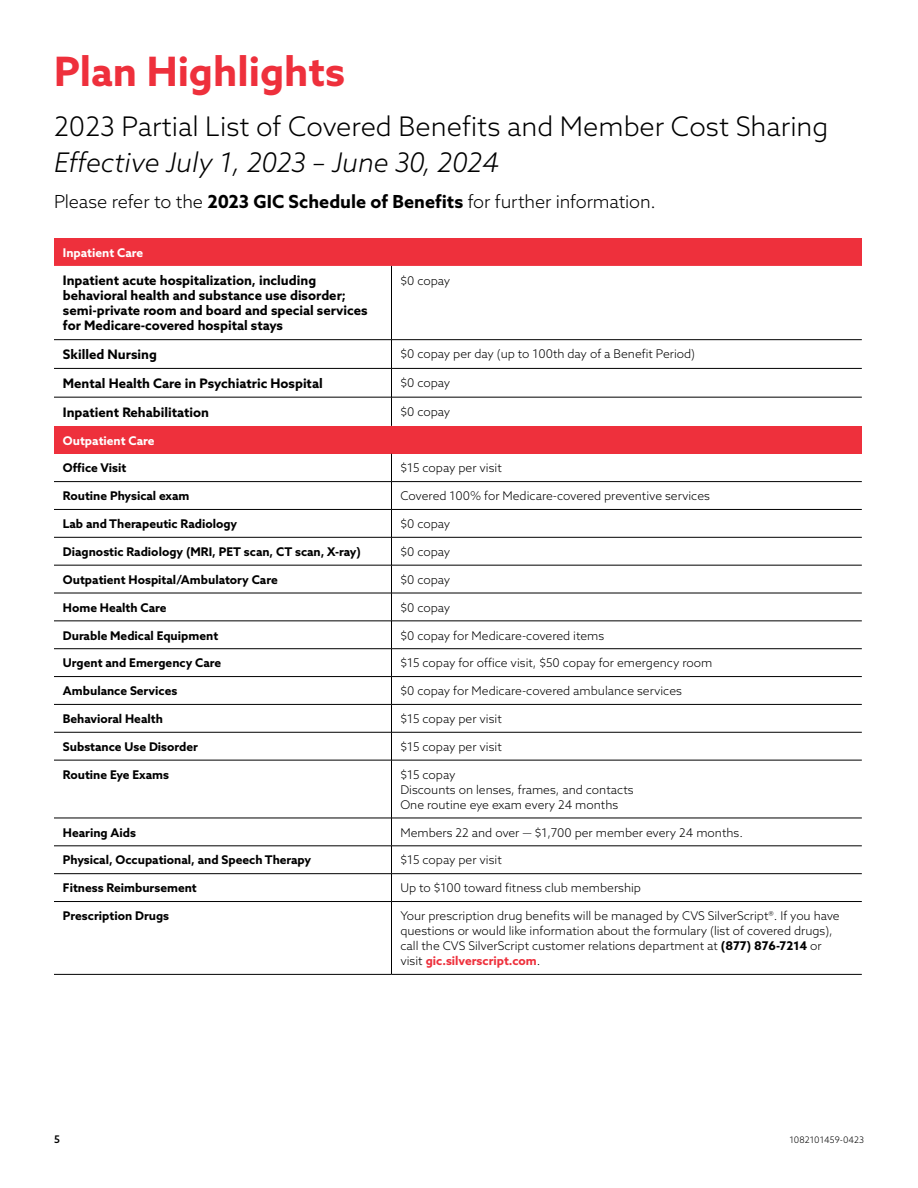
<style>
.page{position:relative;width:918px;height:1188px;background:#fff}
.page>*{position:absolute;margin:0;border:0;box-sizing:border-box;transform-origin:0 0}
.t1{font:700 40.5px "Azo Sans";color:#ee303c}
.t2{font:300 27px "Azo Sans";color:#000}
.t3{font:italic 300 27px "Azo Sans";color:#000}
.t4{font:300 18px "Azo Sans";letter-spacing:-.01em;color:#000}
.t5{font:700 13.2px/15px "Azo Sans";color:#000}
.t6{font:300 12px/15px "Azo Sans";color:#000}
.t7{font:700 12px "Azo Sans";color:#000}
.t8{font:700 12px "Azo Sans";color:#fff}
.t9{font:500 10.5px "Azo Sans";color:#000}
.t10{font:300 9px "Azo Sans";color:#000}
.s1{font-weight:700}
.s2{font-weight:700;color:#ee303c}
</style>
<div class="page">
<div style="left:54px;top:238px;width:808px;height:28px;background:#ee303c"></div>
<svg style="left:54px;top:340px;width:808px;height:634px"></svg>
<div style="left:54px;top:426px;width:808px;height:28px;background:#ee303c"></div>
<svg style="left:391px;top:454px;width:1px;height:306px"></svg>
<hr style="left:391px;top:760px;width:1px;height:58px;background:#000">
<svg style="left:391px;top:819px;width:1px;height:82px"></svg>
<hr style="left:391px;top:902px;width:1px;height:72px;background:#000">
<hr style="left:54px;top:481px;width:338px;height:1px;background:#000">
<hr style="left:392px;top:481px;width:470px;height:1px;background:#000">
<hr style="left:54px;top:509px;width:338px;height:1px;background:#000">
<hr style="left:392px;top:509px;width:470px;height:1px;background:#000">
<hr style="left:391px;top:266px;width:1px;height:74px;background:#000">
<hr style="left:54px;top:339px;width:338px;height:1px;background:#000">
<hr style="left:392px;top:339px;width:470px;height:1px;background:#000">
<hr style="left:54px;top:368px;width:338px;height:1px;background:#000">
<hr style="left:392px;top:368px;width:470px;height:1px;background:#000">
<hr style="left:54px;top:397px;width:338px;height:1px;background:#000">
<hr style="left:392px;top:397px;width:470px;height:1px;background:#000">
<svg style="left:391px;top:340px;width:1px;height:86px"></svg>
<hr style="left:54px;top:537px;width:338px;height:1px;background:#000">
<hr style="left:392px;top:537px;width:470px;height:1px;background:#000">
<hr style="left:54px;top:565px;width:338px;height:1px;background:#000">
<hr style="left:392px;top:565px;width:470px;height:1px;background:#000">
<hr style="left:54px;top:593px;width:338px;height:1px;background:#000">
<hr style="left:392px;top:593px;width:470px;height:1px;background:#000">
<hr style="left:54px;top:621px;width:338px;height:1px;background:#000">
<hr style="left:392px;top:621px;width:470px;height:1px;background:#000">
<hr style="left:54px;top:648px;width:338px;height:1px;background:#000">
<hr style="left:392px;top:648px;width:470px;height:1px;background:#000">
<hr style="left:54px;top:676px;width:338px;height:1px;background:#000">
<hr style="left:392px;top:676px;width:470px;height:1px;background:#000">
<hr style="left:54px;top:704px;width:338px;height:1px;background:#000">
<hr style="left:392px;top:704px;width:470px;height:1px;background:#000">
<hr style="left:54px;top:732px;width:338px;height:1px;background:#000">
<hr style="left:392px;top:732px;width:470px;height:1px;background:#000">
<hr style="left:54px;top:760px;width:338px;height:1px;background:#000">
<hr style="left:392px;top:760px;width:470px;height:1px;background:#000">
<hr style="left:54px;top:818px;width:338px;height:1px;background:#000">
<hr style="left:392px;top:818px;width:470px;height:1px;background:#000">
<hr style="left:54px;top:846px;width:338px;height:1px;background:#000">
<hr style="left:392px;top:846px;width:470px;height:1px;background:#000">
<hr style="left:54px;top:873px;width:338px;height:1px;background:#000">
<hr style="left:392px;top:873px;width:470px;height:1px;background:#000">
<hr style="left:54px;top:901px;width:338px;height:1px;background:#000">
<hr style="left:392px;top:901px;width:470px;height:1px;background:#000">
<hr style="left:54px;top:974px;width:338px;height:1px;background:#000">
<hr style="left:392px;top:974px;width:470px;height:1px;background:#000">
<h1 class="t1" style="left:54px;top:45px;width:293px">Plan Highlights</h1>
<h2 class="t2" style="left:54px;top:108px;width:776px">2023 Partial List of Covered Benefits and Member Cost Sharing</h2>
<h2 class="t3" style="left:54px;top:144px;width:446px">Effective July 1, 2023 – June 30, 2024</h2>
<h3 class="t4" style="left:54px;top:189px;width:603px">Please refer to the <span class="s1">2023 GIC Schedule of Benefits</span> for further information.</h3>
<p class="t8" style="left:63px;top:244px;width:82px">Inpatient Care</p>
<p class="t5" style="left:63px;top:273px;width:306px">Inpatient acute hospitalization, including behavioral health and substance use disorder; semi-private room and board and special services for Medicare-covered hospital stays</p>
<p class="t6" style="left:400px;top:273px;width:51px">$0 copay</p>
<p class="t5" style="left:63px;top:347px;width:95px">Skilled Nursing</p>
<p class="t6" style="left:400px;top:346px;width:296px">$0 copay per day (up to 100th day of a Benefit Period)</p>
<p class="t5" style="left:63px;top:376px;width:261px">Mental Health Care in Psychiatric Hospital</p>
<p class="t6" style="left:400px;top:375px;width:51px">$0 copay</p>
<p class="t5" style="left:63px;top:404px;width:148px">Inpatient Rehabilitation</p>
<p class="t6" style="left:400px;top:404px;width:51px">$0 copay</p>
<p class="t8" style="left:63px;top:432px;width:93px">Outpatient Care</p>
<p class="t7" style="left:63px;top:460px;width:65px">Office Visit</p>
<p class="t6" style="left:400px;top:461px;width:103px">$15 copay per visit</p>
<p class="t7" style="left:63px;top:488px;width:128px">Routine Physical exam</p>
<p class="t6" style="left:400px;top:488px;width:311px">Covered 100% for Medicare-covered preventive services</p>
<p class="t7" style="left:63px;top:516px;width:176px">Lab and Therapeutic Radiology</p>
<p class="t6" style="left:400px;top:516px;width:51px">$0 copay</p>
<p class="t7" style="left:63px;top:544px;width:300px">Diagnostic Radiology (MRI, PET scan, CT scan, X-ray)</p>
<p class="t6" style="left:400px;top:544px;width:51px">$0 copay</p>
<p class="t7" style="left:63px;top:572px;width:216px">Outpatient Hospital/Ambulatory Care</p>
<p class="t6" style="left:400px;top:572px;width:51px">$0 copay</p>
<p class="t7" style="left:63px;top:599px;width:105px">Home Health Care</p>
<p class="t6" style="left:400px;top:600px;width:51px">$0 copay</p>
<p class="t7" style="left:63px;top:627px;width:157px">Durable Medical Equipment</p>
<p class="t6" style="left:400px;top:628px;width:205px">$0 copay for Medicare-covered items</p>
<p class="t7" style="left:63px;top:655px;width:160px">Urgent and Emergency Care</p>
<p class="t6" style="left:400px;top:655px;width:314px">$15 copay for office visit, $50 copay for emergency room</p>
<p class="t7" style="left:63px;top:683px;width:116px">Ambulance Services</p>
<p class="t6" style="left:400px;top:683px;width:283px">$0 copay for Medicare-covered ambulance services</p>
<p class="t7" style="left:63px;top:711px;width:102px">Behavioral Health</p>
<p class="t6" style="left:400px;top:711px;width:103px">$15 copay per visit</p>
<p class="t7" style="left:63px;top:739px;width:137px">Substance Use Disorder</p>
<p class="t6" style="left:400px;top:739px;width:103px">$15 copay per visit</p>
<p class="t7" style="left:63px;top:767px;width:108px">Routine Eye Exams</p>
<p class="t6" style="left:400px;top:767px;width:235px">$15 copay<br>Discounts on lenses, frames, and contacts<br>One routine eye exam every 24 months</p>
<p class="t7" style="left:63px;top:824px;width:75px">Hearing Aids</p>
<p class="t6" style="left:400px;top:825px;width:344px">Members 22 and over — $1,700 per member every 24 months.</p>
<p class="t7" style="left:63px;top:852px;width:250px">Physical, Occupational, and Speech Therapy</p>
<p class="t6" style="left:400px;top:853px;width:103px">$15 copay per visit</p>
<p class="t7" style="left:63px;top:880px;width:136px">Fitness Reimbursement</p>
<p class="t6" style="left:400px;top:880px;width:242px">Up to $100 toward fitness club membership</p>
<p class="t7" style="left:63px;top:908px;width:108px">Prescription Drugs</p>
<p class="t6" style="left:400px;top:908px;width:441px">Your prescription drug benefits will be managed by CVS SilverScript®. If you have questions or would like information about the formulary (list of covered drugs), call the CVS SilverScript customer relations department at <span class="s1">(877) 876-7214</span> or visit <span class="s2">gic.silverscript.com</span>.</p>
<p class="t9" style="left:54px;top:1133px;width:7px">5</p>
<p class="t10" style="left:789px;top:1134px;width:76px">1082101459-0423</p>
</div>
